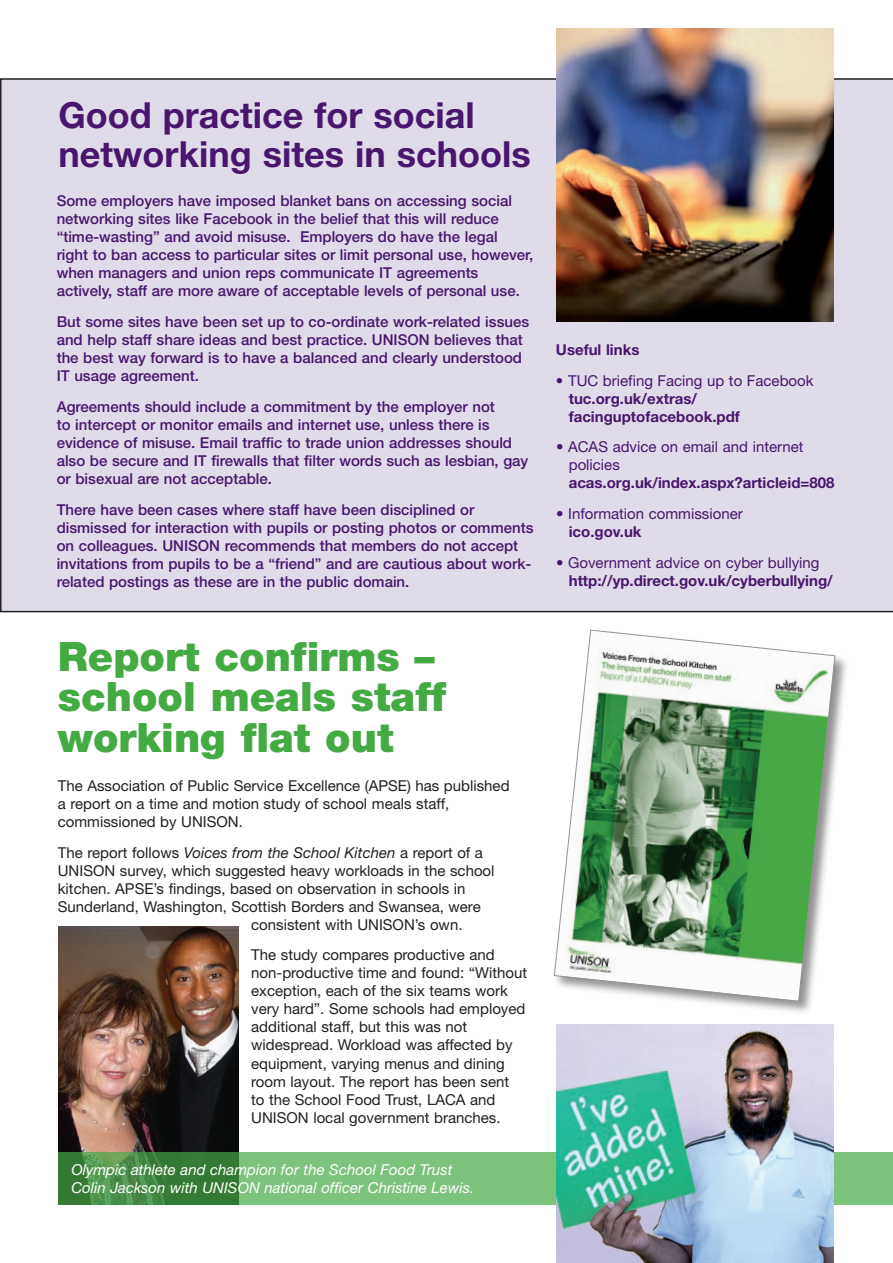
<style>
.page{position:relative;width:893px;height:1263px;background:#fff}
.page>*{position:absolute;margin:0;border:0;box-sizing:border-box;transform-origin:0 0}
.t1{font:900 40.5px/40.5px "Helvetica Neue";color:#44aa42}
.t2{font:700 36px/39px "Helvetica Neue";color:#48166d}
.t3{font:500 15px/18px "Helvetica Neue";color:#48166d}
.t4{font:15px/18px "Helvetica Neue";color:#231f20}
.t5{font:700 15px/18px "Helvetica Neue";color:#48166d}
.t6{font:italic 15px/18px "Helvetica Neue";color:#fff}
.t7{font:15px/18px "Helvetica Neue";color:#48166d}
.s1{font-style:italic}
.s2{font-weight:400}
.s3{font-weight:700}
</style>
<div class="page">
<div style="left:0;top:78px;width:893px;height:534px;background:#e0dbe9"></div>
<img style="left:58px;top:926px;width:180px;height:226px">
<svg style="left:58px;top:1152px;width:835px;height:53px;background:#68ae67"></svg>
<img style="left:556px;top:1024px;width:277px;height:239px">
<img style="left:556px;top:29px;width:277px;height:292px">
<div style="left:552px;top:628px;width:297px;height:387px;background:#231f20;opacity:.5"></div>
<svg style="left:554px;top:630px;width:281px;height:372px"></svg>
<h2 class="t2" style="left:58px;top:95px;width:474px">Good practice for social networking sites in schools</h2>
<p class="t3" style="left:57px;top:192px;width:478px">Some employers have imposed blanket bans on accessing social networking sites like Facebook in the belief that this will reduce “time-wasting” and avoid misuse. Employers do have the legal<br>right to ban access to particular sites or limit personal use, however, when managers and union reps communicate IT agreements actively, staff are more aware of acceptable levels of personal use.</p>
<p class="t3" style="left:57px;top:313px;width:474px">But some sites have been set up to co-ordinate work-related issues and help staff share ideas and best practice. UNISON believes that the best way forward is to have a balanced and clearly understood IT usage agreement.</p>
<p class="t3" style="left:57px;top:397px;width:473px">Agreements should include a commitment by the employer not<br>to intercept or monitor emails and internet use, unless there is evidence of misuse. Email traffic to trade union addresses should also be secure and IT firewalls that filter words such as lesbian, gay or bisexual are not acceptable.</p>
<p class="t3" style="left:57px;top:500px;width:478px">There have been cases where staff have been disciplined or dismissed for interaction with pupils or posting photos or comments on colleagues. UNISON recommends that members do not accept invitations from pupils to be a “friend” and are cautious about work&shy;related postings as these are in the public domain.</p>
<h1 class="t1" style="left:58px;top:636px;width:390px">Report confirms – school meals staff working flat out</h1>
<p class="t4" style="left:58px;top:776px;width:453px">The Association of Public Service Excellence (APSE) has published a report on a time and motion study of school meals staff, commissioned by UNISON.</p>
<p class="t4" style="left:58px;top:843px;width:427px">The report follows <span class="s1">Voices from the School Kitchen</span> a report of a</p>
<p class="t4" style="left:58px;top:861px;width:438px">UNISON survey, which suggested heavy workloads in the school</p>
<p class="t4" style="left:58px;top:879px;width:409px">kitchen. APSE’s findings, based on observation in schools in</p>
<p class="t4" style="left:58px;top:897px;width:424px">Sunderland, Washington, Scottish Borders and Swansea, were</p>
<p class="t4" style="left:251px;top:915px;width:213px">consistent with UNISON’s own.</p>
<p class="t4" style="left:251px;top:946px;width:277px">The study compares productive and non-productive time and found: “Without exception, each of the six teams work very hard”. Some schools had employed additional staff, but this was not widespread. Workload was affected by equipment, varying menus and dining room layout. The report has been sent<br>to the School Food Trust, LACA and UNISON local government branches.</p>
<p class="t6" style="left:71px;top:1160px;width:404px">Olympic athlete and champion for the School Food Trust<br>Colin Jackson with UNISON national officer Christine Lewis.</p>
<p class="t5" style="left:556px;top:340px;width:85px">Useful links</p>
<p class="t5" style="left:569px;top:371px;width:246px;text-indent:-13px">• <span class="s2">TUC briefing Facing up to Facebook </span>tuc.org.uk/extras/ facinguptofacebook.pdf</p>
<p class="t7" style="left:569px;top:438px;width:236px;text-indent:-13px"><span class="s3">•</span> ACAS advice on email and internet policies</p>
<p class="t5" style="left:569px;top:474px;width:267px">acas.org.uk/index.aspx?articleid=808</p>
<p class="t7" style="left:569px;top:504px;width:175px;text-indent:-13px"><span class="s3">•</span> Information commissioner <span class="s3">ico.gov.uk</span></p>
<p class="t5" style="left:569px;top:553px;width:265px;text-indent:-13px">• <span class="s2">Government advice on cyber bullying </span>http://yp.direct.gov.uk/cyberbullying/</p>
</div>
